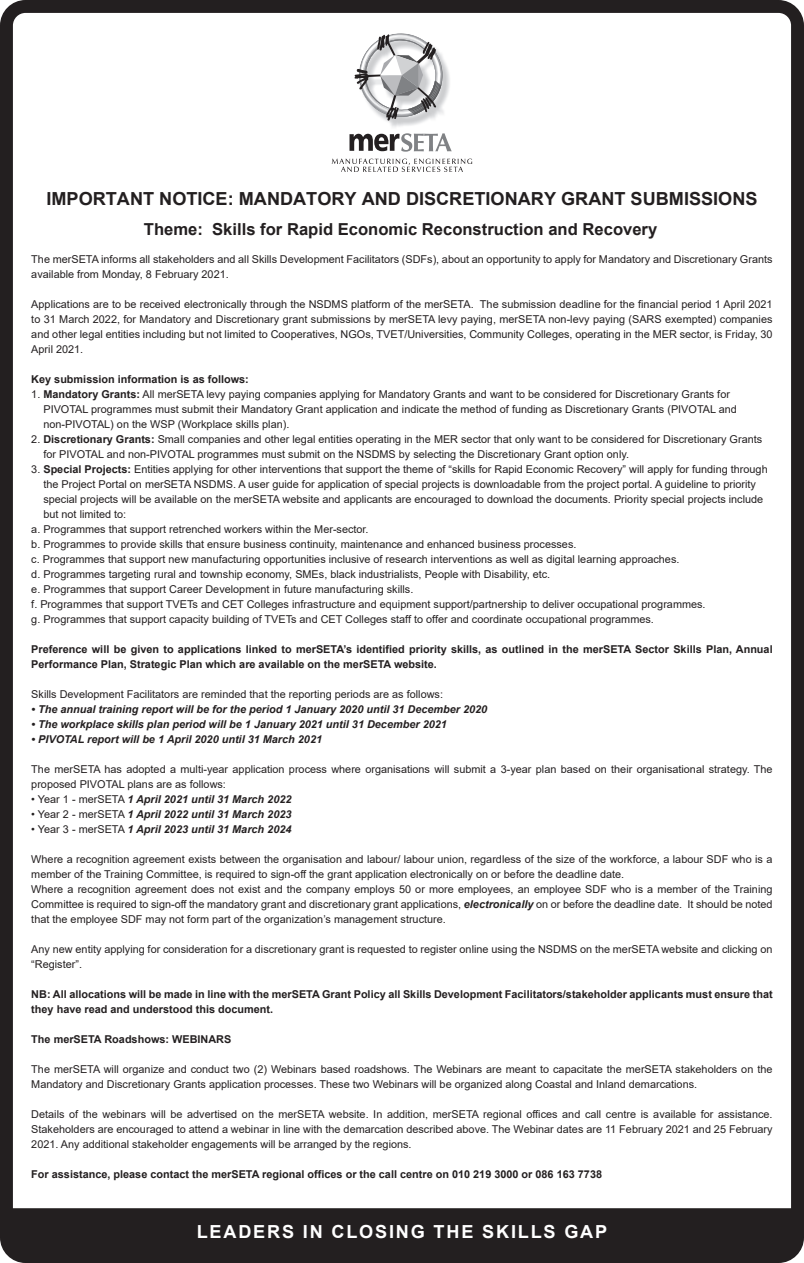
<style>
.page{position:relative;width:804px;height:1263px;background:#231f20}
.page>*{position:absolute;margin:0;border:0;box-sizing:border-box;transform-origin:0 0}
.t1{font:700 18px "Arial";color:#231f20}
.t2{font:700 18px "Arial";letter-spacing:.1em;color:#fff}
.t3{font:700 16.5px "Arial";color:#231f20}
.t4{font:10.8px/15px "Arial";color:#231f20}
.t5{font:700 10.8px/15px "Arial";color:#231f20}
.t6{font:italic 700 10.8px "Arial";color:#231f20}
.s1{font-weight:700}
.s2{font-weight:400;font-style:normal}
.s3{font-weight:700;font-style:italic}
</style>
<div class="page">
<div style="left:13px;top:13px;width:778px;height:1237px;background:#fff;border-radius:13px"></div>
<div style="left:5px;top:1208px;width:786px;height:49px;background:#231f20"></div>
<img style="left:390px;top:71px;width:60px;height:56px">
<svg style="left:332px;top:159px;width:140px;height:13px"></svg>
<svg style="left:349px;top:133px;width:102px;height:19px"></svg>
<svg style="left:354px;top:33px;width:94px;height:90px"></svg>
<h1 class="t1" style="left:46px;top:186px;width:712px">IMPORTANT NOTICE: MANDATORY AND DISCRETIONARY GRANT SUBMISSIONS</h1>
<h2 class="t3" style="left:144px;top:217px;width:515px">Theme: Skills for Rapid Economic Reconstruction and Recovery</h2>
<p class="t4" style="left:31px;top:252px;width:742px">The merSETA informs all stakeholders and all Skills Development Facilitators (SDFs), about an opportunity to apply for Mandatory and Discretionary Grants available from Monday, 8 February 2021.</p>
<p class="t4" style="left:31px;top:297px;width:742px;text-align:justify">Applications are to be received electronically through the NSDMS platform of the merSETA. The submission deadline for the financial period 1 April 2021 to 31 March 2022, for Mandatory and Discretionary grant submissions by merSETA levy paying, merSETA non-levy paying (SARS exempted) companies and other legal entities including but not limited to Cooperatives, NGOs, TVET/Universities, Community Colleges, operating in the MER sector, is Friday, 30<br>April 2021.</p>
<p class="t5" style="left:31px;top:372px;width:219px">Key submission information is as follows:</p>
<p class="t4" style="left:43px;top:387px;width:695px;text-indent:-12px">1. <span class="s1">Mandatory Grants:</span> All merSETA levy paying companies applying for Mandatory Grants and want to be considered for Discretionary Grants for<br>PIVOTAL programmes must submit their Mandatory Grant application and indicate the method of funding as Discretionary Grants (PIVOTAL and non-PIVOTAL) on the WSP (Workplace skills plan).</p>
<p class="t4" style="left:43px;top:432px;width:720px;text-indent:-12px">2. <span class="s1">Discretionary Grants:</span> Small companies and other legal entities operating in the MER sector that only want to be considered for Discretionary Grants for PIVOTAL and non-PIVOTAL programmes must submit on the NSDMS by selecting the Discretionary Grant option only.</p>
<p class="t4" style="left:31px;top:462px;width:738px">3. <span class="s1">Special Projects:</span> Entities applying for other interventions that support the theme of “skills for Rapid Economic Recovery” will apply for funding through</p>
<p class="t4" style="left:43px;top:477px;width:714px">the Project Portal on merSETA NSDMS. A user guide for application of special projects is downloadable from the project portal. A guideline to priority</p>
<p class="t4" style="left:43px;top:492px;width:721px">special projects will be available on the merSETA website and applicants are encouraged to download the documents. Priority special projects include</p>
<p class="t4" style="left:43px;top:507px;width:84px">but not limited to:</p>
<p class="t4" style="left:31px;top:522px;width:339px">a. Programmes that support retrenched workers within the Mer-sector.</p>
<p class="t4" style="left:31px;top:537px;width:546px">b. Programmes to provide skills that ensure business continuity, maintenance and enhanced business processes.</p>
<p class="t4" style="left:31px;top:552px;width:649px">c. Programmes that support new manufacturing opportunities inclusive of research interventions as well as digital learning approaches.</p>
<p class="t4" style="left:31px;top:567px;width:520px">d. Programmes targeting rural and township economy, SMEs, black industrialists, People with Disability, etc.</p>
<p class="t4" style="left:31px;top:582px;width:383px">e. Programmes that support Career Development in future manufacturing skills.</p>
<p class="t4" style="left:31px;top:597px;width:676px">f. Programmes that support TVETs and CET Colleges infrastructure and equipment support/partnership to deliver occupational programmes.</p>
<p class="t4" style="left:31px;top:612px;width:624px">g. Programmes that support capacity building of TVETs and CET Colleges staff to offer and coordinate occupational programmes.</p>
<p class="t5" style="left:31px;top:642px;width:743px">Preference will be given to applications linked to merSETA’s identified priority skills, as outlined in the merSETA Sector Skills Plan, Annual<br>Performance Plan, Strategic Plan which are available on the merSETA website.</p>
<p class="t4" style="left:31px;top:687px;width:413px">Skills Development Facilitators are reminded that the reporting periods are as follows:</p>
<p class="t6" style="left:31px;top:702px;width:457px">• The annual training report will be for the period 1 January 2020 until 31 December 2020</p>
<p class="t6" style="left:31px;top:717px;width:417px">• The workplace skills plan period will be 1 January 2021 until 31 December 2021</p>
<p class="t6" style="left:31px;top:732px;width:292px">• PIVOTAL report will be 1 April 2020 until 31 March 2021</p>
<p class="t4" style="left:31px;top:762px;width:742px">The merSETA has adopted a multi-year application process where organisations will submit a 3-year plan based on their organisational strategy. The proposed PIVOTAL plans are as follows:</p>
<p class="t6" style="left:31px;top:792px;width:262px"><span class="s2">• Year 1 - merSETA</span> 1 April 2021 until 31 March 2022</p>
<p class="t6" style="left:31px;top:807px;width:262px"><span class="s2">• Year 2 - merSETA</span> 1 April 2022 until 31 March 2023</p>
<p class="t6" style="left:31px;top:822px;width:262px"><span class="s2">• Year 3 - merSETA</span> 1 April 2023 until 31 March 2024</p>
<p class="t4" style="left:31px;top:852px;width:742px">Where a recognition agreement exists between the organisation and labour/ labour union, regardless of the size of the workforce, a labour SDF who is a member of the Training Committee, is required to sign-off the grant application electronically on or before the deadline date.<br>Where a recognition agreement does not exist and the company employs 50 or more employees, an employee SDF who is a member of the Training Committee is required to sign-off the mandatory grant and discretionary grant applications, <span class="s3">electronically</span> on or before the deadline date. It should be noted that the employee SDF may not form part of the organization’s management structure.</p>
<p class="t4" style="left:31px;top:942px;width:742px">Any new entity applying for consideration for a discretionary grant is requested to register online using the NSDMS on the merSETA website and clicking on “Register”.</p>
<p class="t5" style="left:31px;top:987px;width:743px">NB: All allocations will be made in line with the merSETA Grant Policy all Skills Development Facilitators/stakeholder applicants must ensure that they have read and understood this document.</p>
<p class="t5" style="left:31px;top:1032px;width:201px">The merSETA Roadshows: WEBINARS</p>
<p class="t4" style="left:31px;top:1062px;width:742px">The merSETA will organize and conduct two (2) Webinars based roadshows. The Webinars are meant to capacitate the merSETA stakeholders on the<br>Mandatory and Discretionary Grants application processes. These two Webinars will be organized along Coastal and Inland demarcations.</p>
<p class="t4" style="left:31px;top:1107px;width:742px;text-align:justify">Details of the webinars will be advertised on the merSETA website. In addition, merSETA regional offices and call centre is available for assistance.<br>Stakeholders are encouraged to attend a webinar in line with the demarcation described above. The Webinar dates are 11 February 2021 and 25 February 2021. Any additional stakeholder engagements will be arranged by the regions.</p>
<p class="t5" style="left:31px;top:1167px;width:572px">For assistance, please contact the merSETA regional offices or the call centre on 010 219 3000 or 086 163 7738</p>
<h1 class="t2" style="left:197px;top:1219px;width:412px">LEADERS IN CLOSING THE SKILLS GAP</h1>
</div>
